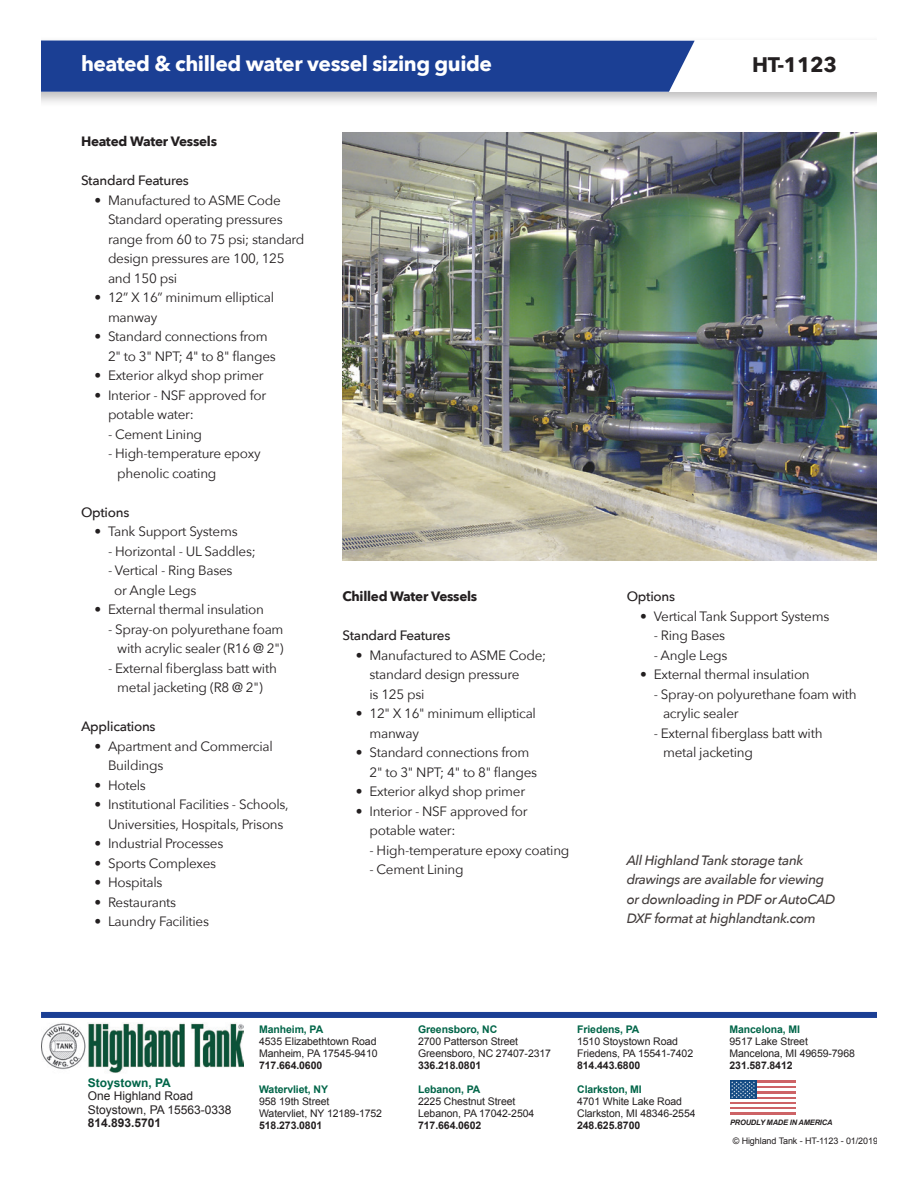
<style>
.page{position:relative;width:918px;height:1188px;background:#fff}
.page>*{position:absolute;margin:0;border:0;box-sizing:border-box;transform-origin:0 0}
.Color_Bar_-_White_Te{font:700 21px "Avenir Next";letter-spacing:-.02em;color:#fff}
.product_number{font:700 21px "Avenir Next";letter-spacing:-.02em;color:#231f20}
.t1{font:13.5px/19.5px "Avenir Next";letter-spacing:-.02em;color:#231f20}
.t2{font:italic 500 13.5px "Avenir Next";letter-spacing:-.025em;color:#423c3b}
.t3{font:500 13.5px "Avenir Next";letter-spacing:-.02em;color:#231f20}
.t4{font:700 13.5px "Avenir Next";letter-spacing:-.02em;color:#231f20}
.Location_Address{font:12px/13.5px "Arial";color:#231f20}
.Location_Name{font:700 12px "Arial";color:#006548}
.Location_Address-2{font:10.5px/12px "Arial";letter-spacing:-.01em;color:#231f20}
.Location_Name-2{font:700 10.5px "Arial";letter-spacing:-.01em;color:#006548}
.Location_Address-3{font:9px "Arial";letter-spacing:-.01em;color:#231f20}
.Location_Name-3{font:italic 700 7.5px "Arial";letter-spacing:-.025em;color:#231f20}
.s1{font-weight:700}
</style>
<div class="page">
<div style="left:21px;top:35px;width:876px;height:73px;background:#231f20;opacity:.3"></div>
<div style="left:32px;top:40px;width:854px;height:52px;background:#fff"></div>
<div style="left:41px;top:40px;width:654px;height:52px;background:#1b3f94"></div>
<img style="left:342px;top:133px;width:535px;height:428px">
<hr style="left:730px;top:1081px;width:65px;height:2px;background:#cd6366">
<hr style="left:730px;top:1086px;width:65px;height:2px;background:#cd6366">
<hr style="left:730px;top:1091px;width:65px;height:3px;background:#cd6366">
<hr style="left:730px;top:1096px;width:65px;height:3px;background:#cd6366">
<hr style="left:730px;top:1102px;width:65px;height:2px;background:#cd6366">
<hr style="left:730px;top:1107px;width:65px;height:3px;background:#cd6366">
<hr style="left:730px;top:1112px;width:65px;height:3px;background:#cd6366">
<div style="left:730px;top:1081px;width:26px;height:18px;background:#134a83"></div>
<svg style="left:731px;top:1081px;width:24px;height:17px"></svg>
<div style="left:41px;top:1012px;width:837px;height:6px;background:#1b3f94"></div>
<img style="left:41px;top:1023px;width:203px;height:50px">
<div style="left:878px;top:0;width:40px;height:1188px;background:#fff"></div>
<div style="left:0;top:0;width:40px;height:1188px;background:#fff"></div>
<p class="Color_Bar_-_White_Te" style="left:81px;top:45px;width:413px">heated &amp; chilled water vessel sizing guide</p>
<p class="t4" style="left:81px;top:130px;width:138px">Heated Water Vessels</p>
<p class="t3" style="left:81px;top:169px;width:109px">Standard Features</p>
<p class="t1" style="left:94px;top:190px;width:188px">• Manufactured to ASME Code</p>
<p class="t1" style="left:108px;top:209px;width:176px">Standard operating pressures</p>
<p class="t1" style="left:108px;top:229px;width:198px">range from 60 to 75 psi; standard</p>
<p class="t1" style="left:108px;top:248px;width:178px">design pressures are 100, 125</p>
<p class="t1" style="left:108px;top:268px;width:71px">and 150 psi</p>
<p class="t1" style="left:94px;top:287px;width:181px">• 12” X 16” minimum elliptical</p>
<p class="t1" style="left:108px;top:307px;width:51px">manway</p>
<p class="t1" style="left:94px;top:326px;width:175px">• Standard connections from</p>
<p class="t1" style="left:108px;top:346px;width:169px">2" to 3" NPT; 4" to 8" flanges</p>
<p class="t1" style="left:94px;top:365px;width:171px">• Exterior alkyd shop primer</p>
<p class="t1" style="left:94px;top:385px;width:173px">• Interior - NSF approved for</p>
<p class="t1" style="left:108px;top:404px;width:87px">potable water:</p>
<p class="t1" style="left:108px;top:424px;width:96px">- Cement Lining</p>
<p class="t1" style="left:108px;top:443px;width:154px">- High-temperature epoxy</p>
<p class="t1" style="left:117px;top:463px;width:101px">phenolic coating</p>
<p class="t3" style="left:81px;top:501px;width:50px">Options</p>
<p class="t1" style="left:94px;top:521px;width:145px">• Tank Support Systems</p>
<p class="t1" style="left:108px;top:541px;width:149px">- Horizontal - UL Saddles;</p>
<p class="t1" style="left:108px;top:560px;width:126px">- Vertical - Ring Bases</p>
<p class="t1" style="left:114px;top:580px;width:84px">or Angle Legs</p>
<p class="t1" style="left:94px;top:599px;width:171px">• External thermal insulation</p>
<p class="t1" style="left:108px;top:619px;width:177px">- Spray-on polyurethane foam</p>
<p class="t1" style="left:117px;top:638px;width:168px">with acrylic sealer (R16 @ 2")</p>
<p class="t1" style="left:108px;top:658px;width:170px">- External fiberglass batt with</p>
<p class="t1" style="left:117px;top:677px;width:147px">metal jacketing (R8 @ 2")</p>
<p class="t3" style="left:81px;top:715px;width:76px">Applications</p>
<p class="t1" style="left:94px;top:736px;width:180px">• Apartment and Commercial</p>
<p class="t1" style="left:108px;top:755px;width:57px">Buildings</p>
<p class="t1" style="left:94px;top:775px;width:53px">• Hotels</p>
<p class="t1" style="left:94px;top:794px;width:196px">• Institutional Facilities - Schools,</p>
<p class="t1" style="left:108px;top:814px;width:177px">Universities, Hospitals, Prisons</p>
<p class="t1" style="left:94px;top:833px;width:130px">• Industrial Processes</p>
<p class="t1" style="left:94px;top:853px;width:123px">• Sports Complexes</p>
<p class="t1" style="left:94px;top:872px;width:70px">• Hospitals</p>
<p class="t1" style="left:94px;top:892px;width:83px">• Restaurants</p>
<p class="t1" style="left:94px;top:911px;width:116px">• Laundry Facilities</p>
<p class="t4" style="left:342px;top:585px;width:136px">Chilled Water Vessels</p>
<p class="t3" style="left:342px;top:624px;width:109px">Standard Features</p>
<p class="t1" style="left:356px;top:644px;width:192px">• Manufactured to ASME Code;</p>
<p class="t1" style="left:369px;top:664px;width:152px">standard design pressure</p>
<p class="t1" style="left:369px;top:683px;width:57px">is 125 psi</p>
<p class="t1" style="left:356px;top:703px;width:182px">• 12" X 16" minimum elliptical</p>
<p class="t1" style="left:369px;top:722px;width:51px">manway</p>
<p class="t1" style="left:356px;top:742px;width:175px">• Standard connections from</p>
<p class="t1" style="left:369px;top:761px;width:169px">2" to 3" NPT; 4" to 8" flanges</p>
<p class="t1" style="left:356px;top:781px;width:171px">• Exterior alkyd shop primer</p>
<p class="t1" style="left:356px;top:800px;width:173px">• Interior - NSF approved for</p>
<p class="t1" style="left:369px;top:820px;width:87px">potable water:</p>
<p class="t1" style="left:369px;top:839px;width:202px">- High-temperature epoxy coating</p>
<p class="t1" style="left:369px;top:859px;width:96px">- Cement Lining</p>
<p class="product_number" style="left:752px;top:46px;width:86px">HT-1123</p>
<p class="t3" style="left:627px;top:585px;width:50px">Options</p>
<p class="t1" style="left:640px;top:605px;width:191px">• Vertical Tank Support Systems</p>
<p class="t1" style="left:654px;top:625px;width:73px">- Ring Bases</p>
<p class="t1" style="left:654px;top:644px;width:75px">- Angle Legs</p>
<p class="t1" style="left:640px;top:664px;width:171px">• External thermal insulation</p>
<p class="t1" style="left:663px;top:683px;width:195px;text-indent:-9px">- Spray-on polyurethane foam with acrylic sealer</p>
<p class="t1" style="left:654px;top:722px;width:170px">- External fiberglass batt with</p>
<p class="t1" style="left:663px;top:742px;width:91px">metal jacketing</p>
<p class="t2" style="left:627px;top:849px;width:178px">All Highland Tank storage tank</p>
<p class="t2" style="left:627px;top:868px;width:199px">drawings are available for viewing</p>
<p class="t2" style="left:627px;top:888px;width:210px">or downloading in PDF or AutoCAD</p>
<p class="t2" style="left:627px;top:907px;width:191px">DXF format at highlandtank.com</p>
<p class="Location_Name" style="left:88px;top:1074px;width:85px">Stoystown, PA</p>
<p class="Location_Address" style="left:88px;top:1089px;width:145px">One Highland Road<br>Stoystown, PA 15563-0338<br><span class="s1">814.893.5701</span></p>
<p class="Location_Name-2" style="left:259px;top:1022px;width:66px">Manheim, PA</p>
<p class="Location_Address-2" style="left:259px;top:1035px;width:120px;text-align:justify">4535 Elizabethtown Road Manheim, PA 17545-9410<br><span class="s1">717.664.0600</span></p>
<p class="Location_Name-2" style="left:259px;top:1083px;width:70px">Watervliet, NY</p>
<p class="Location_Address-2" style="left:259px;top:1096px;width:124px">958 19th Street<br>Watervliet, NY 12189-1752<br><span class="s1">518.273.0801</span></p>
<p class="Location_Name-2" style="left:418px;top:1022px;width:81px">Greensboro, NC</p>
<p class="Location_Address-2" style="left:418px;top:1035px;width:134px">2700 Patterson Street<br>Greensboro, NC 27407-2317<br><span class="s1">336.218.0801</span></p>
<p class="Location_Name-2" style="left:418px;top:1083px;width:64px">Lebanon, PA</p>
<p class="Location_Address-2" style="left:418px;top:1096px;width:118px">2225 Chestnut Street<br>Lebanon, PA 17042-2504<br><span class="s1">717.664.0602</span></p>
<p class="Location_Name-2" style="left:577px;top:1022px;width:64px">Friedens, PA</p>
<p class="Location_Address-2" style="left:577px;top:1035px;width:117px">1510 Stoystown Road<br>Friedens, PA 15541-7402<br><span class="s1">814.443.6800</span></p>
<p class="Location_Name-2" style="left:577px;top:1083px;width:66px">Clarkston, MI</p>
<p class="Location_Address-2" style="left:577px;top:1096px;width:120px">4701 White Lake Road<br>Clarkston, MI 48346-2554<br><span class="s1">248.625.8700</span></p>
<p class="Location_Name-2" style="left:730px;top:1022px;width:72px">Mancelona, MI</p>
<p class="Location_Address-2" style="left:730px;top:1035px;width:127px">9517 Lake Street<br>Mancelona, MI 49659-7968<br><span class="s1">231.587.8412</span></p>
<p class="Location_Name-3" style="left:730px;top:1117px;width:104px">PROUDLY MADE IN AMERICA</p>
<p class="Location_Address-3" style="left:733px;top:1135px;width:147px">© Highland Tank - HT-1123 - 01/2019</p>
</div>
